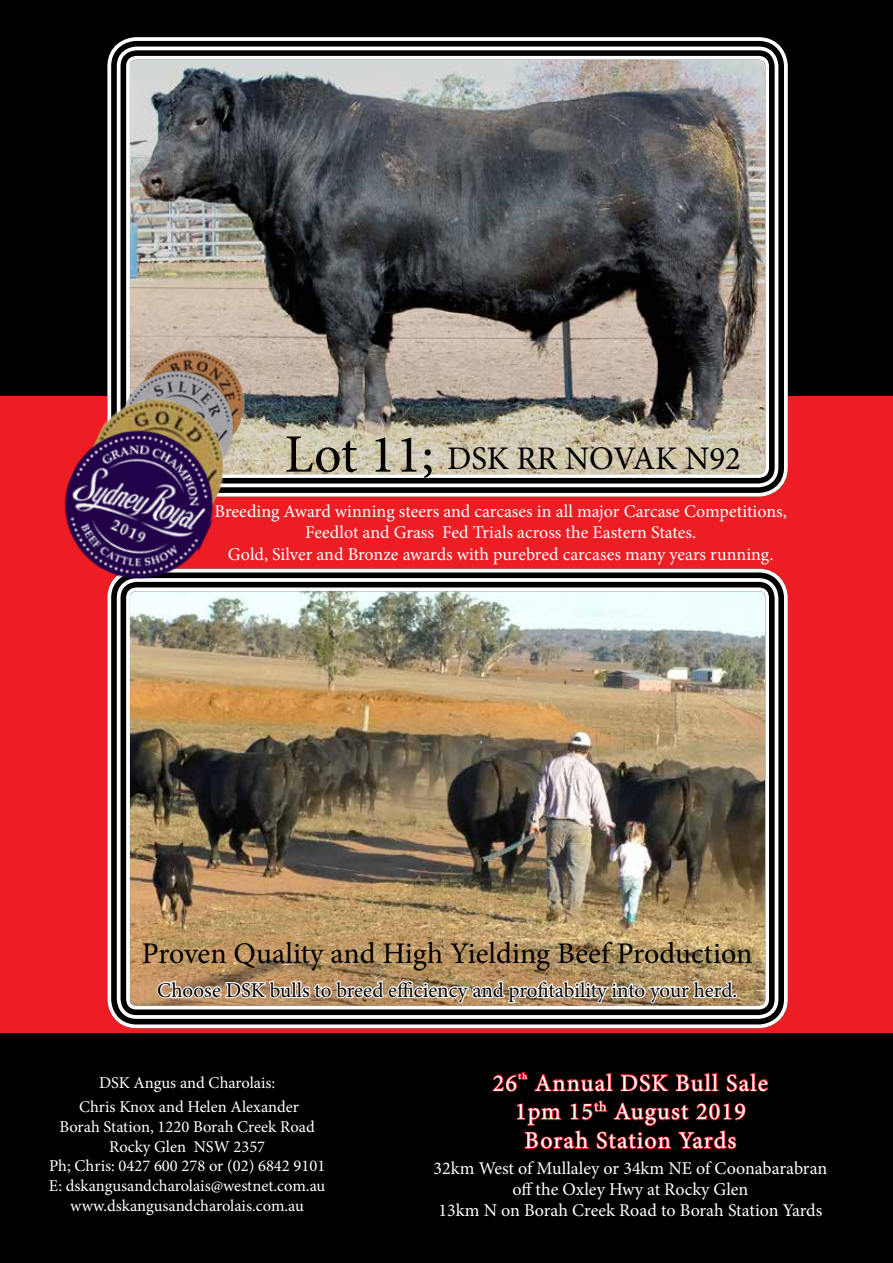
<style>
.page{position:relative;width:893px;height:1263px;background:#fff}
.page>*{position:absolute;margin:0;border:0;box-sizing:border-box;transform-origin:0 0}
.t1{font:33px "Minion Pro";color:#000}
.t2{font:30px "Minion Pro";color:#000}
.t3{font:24px/28.8px "Minion Pro";letter-spacing:.05em;color:#fff;text-align:center}
.t4{font:21px "Minion Pro";color:#000}
.t5{font:18px/21px "Minion Pro";color:#fff;text-align:center}
.t6{font:16.5px/19.8px "Minion Pro";color:#fff;text-align:center}
.s1{font-size:54px}
</style>
<div class="page">
<div style="left:0;top:396px;width:893px;height:638px;background:#ed1d24"></div>
<div style="left:0;top:0;width:893px;height:396px;background:#000"></div>
<div style="left:0;top:1034px;width:893px;height:229px;background:#000"></div>
<div style="left:107px;top:569px;width:681px;height:459px;border:4px solid #fff;border-radius:27px"></div>
<img style="left:115px;top:576px;width:665px;height:445px">
<div style="left:126px;top:587px;width:643px;height:422px;border:4px solid #fff;border-radius:9px"></div>
<svg style="left:492px;top:1071px;width:277px;height:79px"></svg>
<div style="left:107px;top:37px;width:681px;height:460px;border:4px solid #fff;border-radius:27px"></div>
<img style="left:115px;top:45px;width:665px;height:444px">
<div style="left:126px;top:56px;width:643px;height:422px;border:4px solid #fff;border-radius:9px"></div>
<svg style="left:156px;top:979px;width:581px;height:25px;background:#ccb59a"></svg>
<img style="left:120px;top:333px;width:142px;height:14px">
<img style="left:107px;top:347px;width:158px;height:150px">
<img style="left:107px;top:379px;width:138px;height:118px">
<img style="left:64px;top:407px;width:173px;height:195px">
<h1 class="t1" style="left:284px;top:437px;width:458px"><span class="s1">Lot 11;</span> DSK RR NOVAK N92</h1>
<p class="t5" style="left:215px;top:500px;width:574px;line-height:21.6px">Breeding Award winning steers and carcases in all major Carcase Competitions,<br>Feedlot and Grass Fed Trials across the Eastern States.<br>Gold, Silver and Bronze awards with purebred carcases many years running.</p>
<h2 class="t2" style="left:142px;top:933px;width:612px">Proven Quality and High Yielding Beef Production</h2>
<p class="t4" style="left:157px;top:976px;width:581px">Choose DSK bulls to breed efficiency and profitability into your herd.</p>
<p class="t6" style="left:79px;top:1071px;width:221px;line-height:24px">DSK Angus and Charolais:<br>Chris Knox and Helen Alexander</p>
<p class="t6" style="left:49px;top:1117px;width:278px">Borah Station, 1220 Borah Creek Road Rocky Glen NSW 2357<br>Ph; Chris: 0427 600 278 or (02) 6842 9101<br>E: dskangusandcharolais@westnet.com.au www.dskangusandcharolais.com.au</p>
<h3 class="t3" style="left:493px;top:1068px;width:277px">26<sup>th</sup> Annual DSK Bull Sale<br>1pm 15<sup>th</sup> August 2019<br>Borah Station Yards</h3>
<p class="t5" style="left:434px;top:1157px;width:395px">32km West of Mullaley or 34km NE of Coonabarabran off the Oxley Hwy at Rocky Glen<br>13km N on Borah Creek Road to Borah Station Yards</p>
</div>
